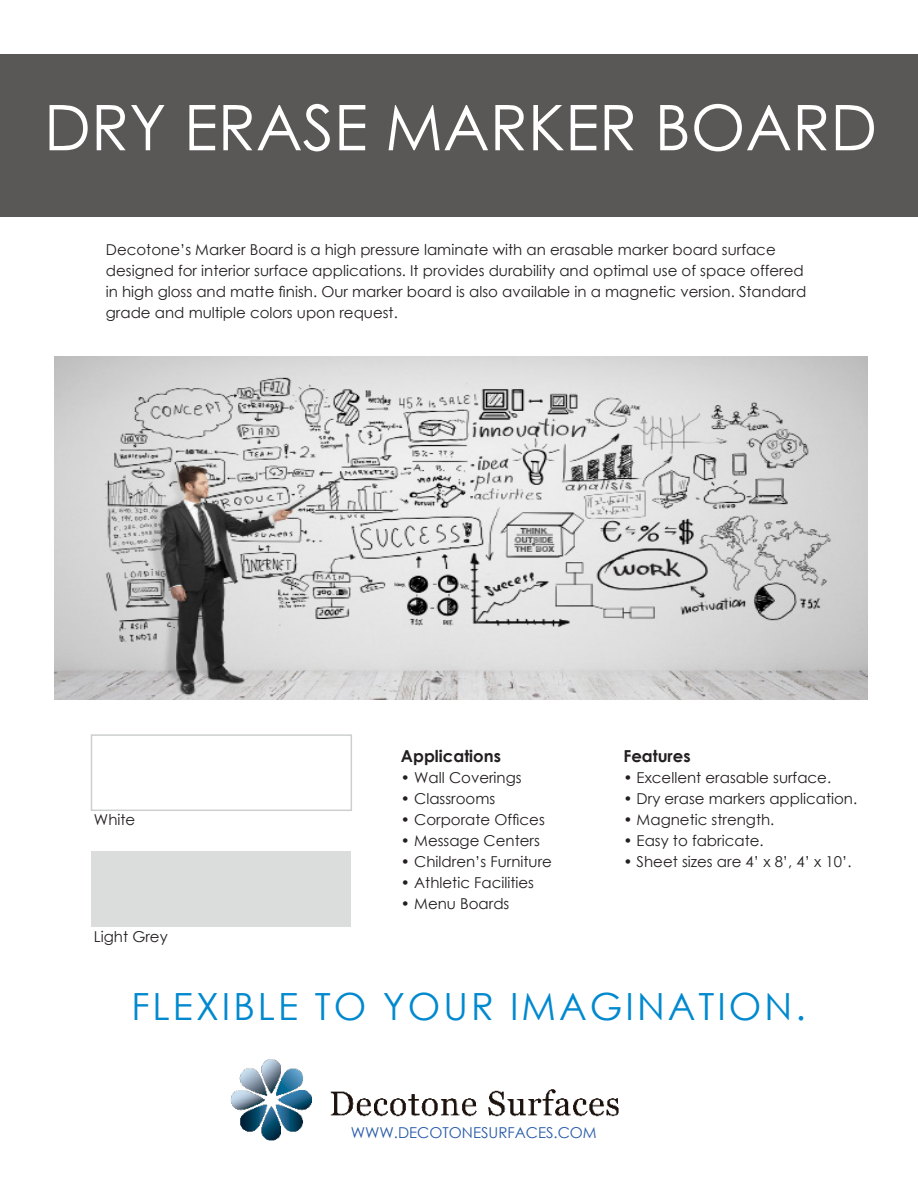
<style>
.page{position:relative;width:918px;height:1188px;background:#fff}
.page>*{position:absolute;margin:0;border:0;box-sizing:border-box;transform-origin:0 0}
.t1{font:63px "Century Gothic";color:#fff}
.t2{font:37.5px "Century Gothic";letter-spacing:.08em;color:#0089cf}
.t3{font:700 16.5px "Century Gothic";color:#231f20}
.t4{font:15px "Century Gothic";color:#231f20}
.t5{font:15px "Century Gothic";color:#285ba9}
</style>
<div class="page">
<img style="left:54px;top:356px;width:813px;height:344px">
<div style="left:91px;top:734px;width:261px;height:77px;background:#fff;border:2px solid #cdcfce"></div>
<div style="left:91px;top:852px;width:260px;height:75px;background:#dbdcdc"></div>
<img style="left:230px;top:1059px;width:389px;height:82px">
<div style="left:0;top:54px;width:918px;height:163px;background:#5a5757"></div>
<p class="t1" style="left:44px;top:83px;width:835px">DRY ERASE MARKER BOARD</p>
<p class="t4" style="left:106px;top:239px;width:671px">Decotone’s Marker Board is a high pressure laminate with an erasable marker board surface</p>
<p class="t4" style="left:106px;top:260px;width:699px">designed for interior surface applications. It provides durability and optimal use of space offered</p>
<p class="t4" style="left:106px;top:281px;width:702px">in high gloss and matte finish. Our marker board is also available in a magnetic version. Standard</p>
<p class="t4" style="left:106px;top:302px;width:294px">grade and multiple colors upon request.</p>
<p class="t4" style="left:94px;top:810px;width:43px">White</p>
<p class="t4" style="left:94px;top:926px;width:75px">Light Grey</p>
<p class="t3" style="left:401px;top:744px;width:101px">Applications</p>
<p class="t4" style="left:401px;top:767px;width:122px">• Wall Coverings</p>
<p class="t4" style="left:401px;top:788px;width:96px">• Classrooms</p>
<p class="t4" style="left:401px;top:809px;width:145px">• Corporate Offices</p>
<p class="t4" style="left:401px;top:830px;width:140px">• Message Centers</p>
<p class="t4" style="left:401px;top:851px;width:153px">• Children’s Furniture</p>
<p class="t4" style="left:401px;top:872px;width:135px">• Athletic Facilities</p>
<p class="t4" style="left:401px;top:893px;width:110px">• Menu Boards</p>
<p class="t3" style="left:623px;top:744px;width:69px">Features</p>
<p class="t4" style="left:623px;top:767px;width:209px">• Excellent erasable surface.</p>
<p class="t4" style="left:623px;top:788px;width:235px">• Dry erase markers application.</p>
<p class="t4" style="left:623px;top:809px;width:153px">• Magnetic strength.</p>
<p class="t4" style="left:623px;top:830px;width:142px">• Easy to fabricate.</p>
<p class="t4" style="left:623px;top:851px;width:230px">• Sheet sizes are 4’ x 8’, 4’ x 10’.</p>
<p class="t2" style="left:131px;top:980px;width:676px">FLEXIBLE TO YOUR IMAGINATION.</p>
<p class="t5" style="left:351px;top:1122px;width:248px">WWW.DECOTONESURFACES.COM</p>
</div>
